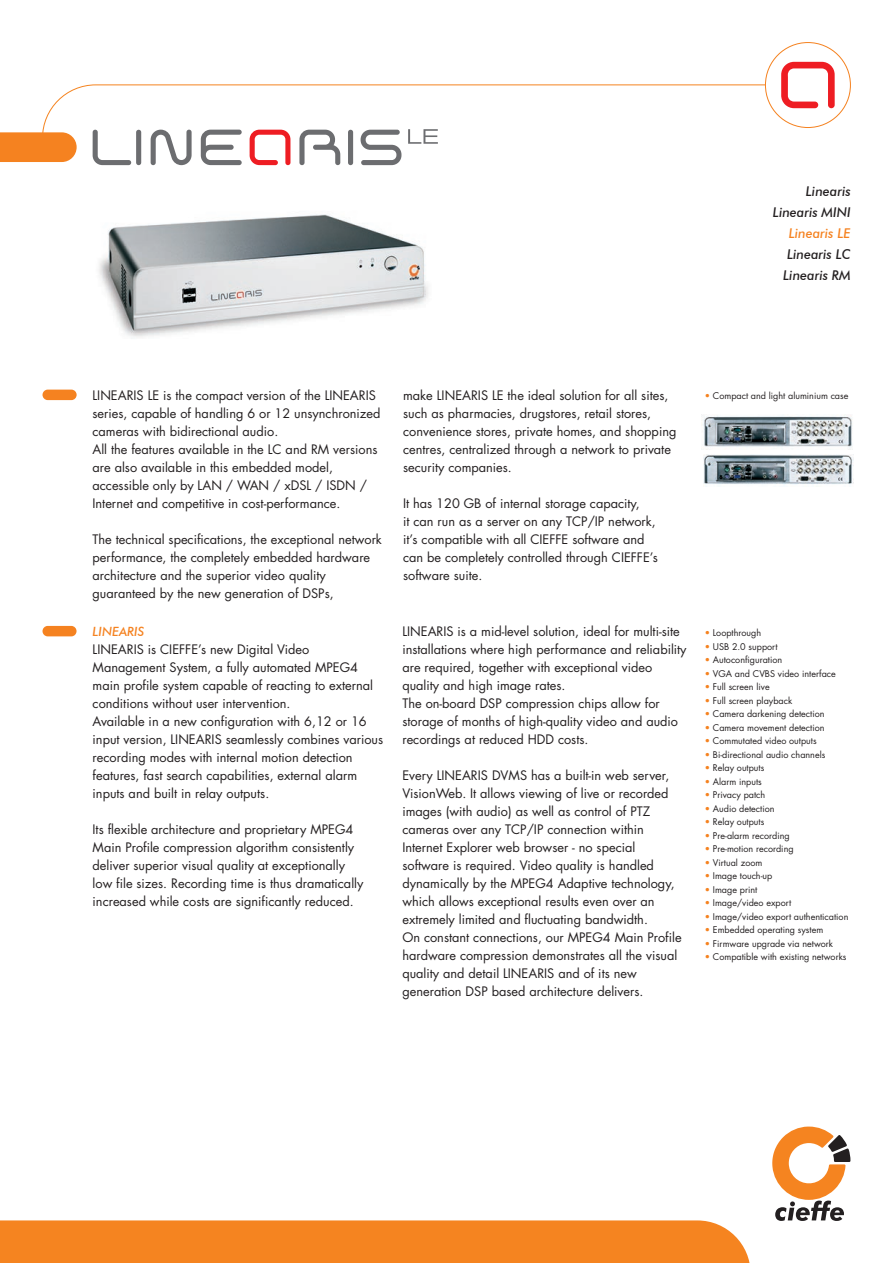
<style>
.page{position:relative;width:893px;height:1263px;background:#fff}
.page>*{position:absolute;margin:0;border:0;box-sizing:border-box;transform-origin:0 0}
.t1{font:italic 500 13.5px/21px "Futura BT";color:#231f20;text-align:right}
.t2{font:12.75px/18px "Futura";color:#231f20}
.t3{font:9px "Futura";color:#231f20}
.s1{color:#f58220}
.s2{font-family:"Futura BT";font-weight:500;font-style:italic;color:#f58220}
</style>
<div class="page">
<div style="left:0;top:1220px;width:750px;height:43px;background:#f58420"></div>
<svg style="left:772px;top:1126px;width:78px;height:95px"></svg>
<svg style="left:42px;top:84px;width:723px;height:73px"></svg>
<svg style="left:0;top:132px;width:77px;height:30px;background:#f5892c"></svg>
<svg style="left:43px;top:390px;width:34px;height:10px"></svg>
<svg style="left:765px;top:42px;width:86px;height:86px"></svg>
<svg style="left:250px;top:130px;width:40px;height:35px"></svg>
<svg style="left:93px;top:130px;width:48px;height:35px"></svg>
<svg style="left:348px;top:130px;width:5px;height:35px"></svg>
<svg style="left:361px;top:130px;width:40px;height:35px"></svg>
<svg style="left:201px;top:130px;width:41px;height:35px"></svg>
<svg style="left:299px;top:130px;width:41px;height:35px"></svg>
<svg style="left:151px;top:130px;width:41px;height:35px"></svg>
<svg style="left:408px;top:129px;width:30px;height:15px"></svg>
<svg style="left:43px;top:626px;width:34px;height:10px"></svg>
<img style="left:99px;top:214px;width:330px;height:123px">
<img style="left:702px;top:415px;width:151px;height:33px">
<img style="left:704px;top:455px;width:149px;height:32px">
<p class="t1" style="left:773px;top:180px;width:79px">Linearis<br>Linearis MINI<br><span class="s1">Linearis LE<br></span>Linearis LC<br>Linearis RM</p>
<p class="t2" style="left:93px;top:386px;width:289px">LINEARIS LE is the compact version of the LINEARIS series, capable of handling 6 or 12 unsynchronized cameras with bidirectional audio.<br>All the features available in the LC and RM versions are also available in this embedded model, accessible only by LAN / WAN / xDSL / ISDN / Internet and competitive in cost-performance.</p>
<p class="t2" style="left:93px;top:530px;width:291px">The technical specifications, the exceptional network performance, the completely embedded hardware architecture and the superior video quality guaranteed by the new generation of DSPs,</p>
<p class="t2" style="left:93px;top:622px;width:292px"><span class="s2">LINEARIS<br></span>LINEARIS is CIEFFE’s new Digital Video Management System, a fully automated MPEG4 main profile system capable of reacting to external conditions without user intervention.<br>Available in a new configuration with 6,12 or 16 input version, LINEARIS seamlessly combines various recording modes with internal motion detection features, fast search capabilities, external alarm inputs and built in relay outputs.</p>
<p class="t2" style="left:93px;top:820px;width:272px">Its flexible architecture and proprietary MPEG4<br>Main Profile compression algorithm consistently deliver superior visual quality at exceptionally low file sizes. Recording time is thus dramatically increased while costs are significantly reduced.</p>
<p class="t2" style="left:403px;top:386px;width:275px">make LINEARIS LE the ideal solution for all sites, such as pharmacies, drugstores, retail stores, convenience stores, private homes, and shopping centres, centralized through a network to private security companies.</p>
<p class="t2" style="left:403px;top:494px;width:256px">It has 120 GB of internal storage capacity,<br>it can run as a server on any TCP/IP network, it’s compatible with all CIEFFE software and can be completely controlled through CIEFFE’s software suite.</p>
<p class="t2" style="left:402px;top:622px;width:286px">LINEARIS is a mid-level solution, ideal for multi-site installations where high performance and reliability are required, together with exceptional video quality and high image rates.<br>The on-board DSP compression chips allow for storage of months of high-quality video and audio recordings at reduced HDD costs.</p>
<p class="t2" style="left:402px;top:766px;width:281px">Every LINEARIS DVMS has a built-in web server, VisionWeb. It allows viewing of live or recorded images (with audio) as well as control of PTZ cameras over any TCP/IP connection within Internet Explorer web browser - no special software is required. Video quality is handled dynamically by the MPEG4 Adaptive technology, which allows exceptional results even over an extremely limited and fluctuating bandwidth.<br>On constant connections, our MPEG4 Main Profile hardware compression demonstrates all the visual quality and detail LINEARIS and of its new generation DSP based architecture delivers.</p>
<p class="t3" style="left:705px;top:390px;width:145px"><span class="s1">•</span> Compact and light aluminium case</p>
<p class="t3" style="left:705px;top:627px;width:58px"><span class="s1">•</span> Loopthrough</p>
<p class="t3" style="left:705px;top:640px;width:74px"><span class="s1">•</span> USB 2.0 support</p>
<p class="t3" style="left:705px;top:654px;width:79px"><span class="s1">•</span> Autoconfiguration</p>
<p class="t3" style="left:705px;top:667px;width:133px"><span class="s1">•</span> VGA and CVBS video interface</p>
<p class="t3" style="left:705px;top:681px;width:66px"><span class="s1">•</span> Full screen live</p>
<p class="t3" style="left:705px;top:694px;width:89px"><span class="s1">•</span> Full screen playback</p>
<p class="t3" style="left:705px;top:708px;width:121px"><span class="s1">•</span> Camera darkening detection</p>
<p class="t3" style="left:705px;top:721px;width:121px"><span class="s1">•</span> Camera movement detection</p>
<p class="t3" style="left:705px;top:735px;width:113px"><span class="s1">•</span> Commutated video outputs</p>
<p class="t3" style="left:705px;top:748px;width:122px"><span class="s1">•</span> Bi-directional audio channels</p>
<p class="t3" style="left:705px;top:762px;width:61px"><span class="s1">•</span> Relay outputs</p>
<p class="t3" style="left:705px;top:775px;width:59px"><span class="s1">•</span> Alarm inputs</p>
<p class="t3" style="left:705px;top:789px;width:62px"><span class="s1">•</span> Privacy patch</p>
<p class="t3" style="left:705px;top:802px;width:71px"><span class="s1">•</span> Audio detection</p>
<p class="t3" style="left:705px;top:816px;width:61px"><span class="s1">•</span> Relay outputs</p>
<p class="t3" style="left:705px;top:829px;width:86px"><span class="s1">•</span> Pre-alarm recording</p>
<p class="t3" style="left:705px;top:843px;width:90px"><span class="s1">•</span> Pre-motion recording</p>
<p class="t3" style="left:705px;top:856px;width:59px"><span class="s1">•</span> Virtual zoom</p>
<p class="t3" style="left:705px;top:870px;width:69px"><span class="s1">•</span> Image touch-up</p>
<p class="t3" style="left:705px;top:883px;width:54px"><span class="s1">•</span> Image print</p>
<p class="t3" style="left:705px;top:897px;width:88px"><span class="s1">•</span> Image/video export</p>
<p class="t3" style="left:705px;top:910px;width:145px"><span class="s1">•</span> Image/video export authentication</p>
<p class="t3" style="left:705px;top:924px;width:120px"><span class="s1">•</span> Embedded operating system</p>
<p class="t3" style="left:705px;top:937px;width:130px"><span class="s1">•</span> Firmware upgrade via network</p>
<p class="t3" style="left:705px;top:951px;width:143px"><span class="s1">•</span> Compatible with existing networks</p>
</div>
